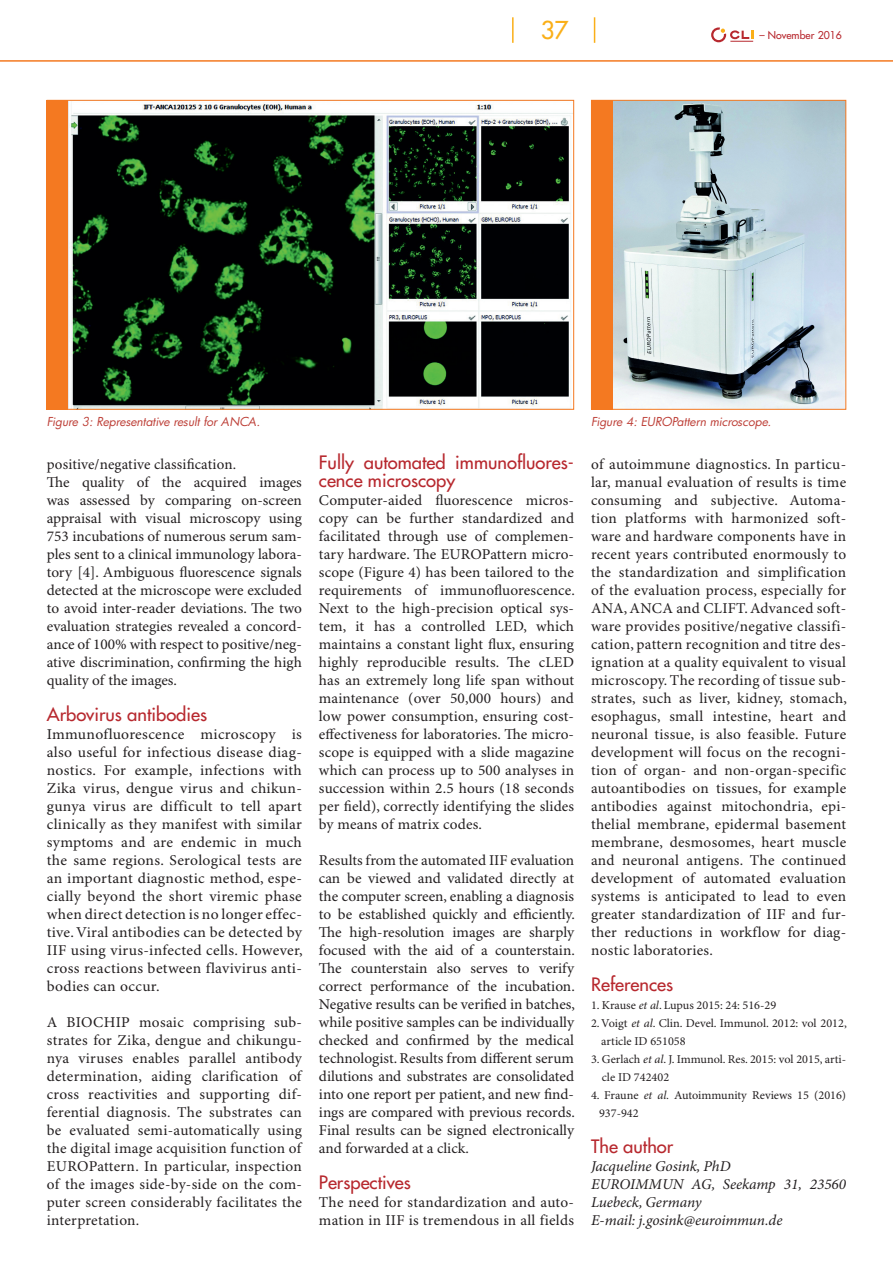
<style>
.page{position:relative;width:893px;height:1263px;background:#fff}
.page>*{position:absolute;margin:0;border:0;box-sizing:border-box;transform-origin:0 0}
.t1{font:24px "Futura";color:#faaf18}
.t2{font:18px/18px "Futura";color:#b7282e}
.t3{font:15px/18px "Minion Pro";color:#231f20;text-align:justify}
.t4{font:15px/18px "Minion Pro";color:#231f20;text-align:justify;scale:1.04 1}
.t5{font:italic 15px/18px "Minion Pro";letter-spacing:-.01em;color:#231f20}
.t6{font:15px/18px "Minion Pro";letter-spacing:.02em;color:#231f20}
.t7{font:12px/18px "Minion Pro";color:#231f20}
.t8{font:italic 12px "Futura";letter-spacing:-.005em;color:#bd3f37}
.t9{font:10.5px "Futura";color:#b7282e}
.s1{font-style:italic}
</style>
<div class="page">
<svg style="left:711px;top:27px;width:42px;height:15px"></svg>
<hr style="left:0;top:60px;width:893px;height:2px;background:#f47921">
<hr style="left:512px;top:17px;width:2px;height:26px;background:#faaf18">
<svg style="left:594px;top:17px;width:1px;height:26px"></svg>
<img style="left:70px;top:103px;width:502px;height:305px">
<div style="left:47px;top:100px;width:21px;height:309px;background:#f47921"></div>
<img style="left:612px;top:102px;width:232px;height:306px">
<div style="left:591px;top:100px;width:21px;height:309px;background:#f47921"></div>
<h1 class="t1" style="left:541px;top:18px;width:29px">37</h1>
<p class="t9" style="left:759px;top:30px;width:84px">– November 2016</p>
<p class="t8" style="left:47px;top:416px;width:215px">Figure 3: Representative result for ANCA.</p>
<p class="t8" style="left:591px;top:416px;width:182px">Figure 4: EUROPattern microscope.</p>
<p class="t3" style="left:47px;top:457px;width:257px;text-align:left">positive/negative classification.<br>The quality of the acquired images was assessed by comparing on-screen appraisal with visual microscopy using 753 incubations of numerous serum sam&shy;ples sent to a clinical immunology labora&shy;tory [4]. Ambiguous fluorescence signals detected at the microscope were excluded to avoid inter-reader deviations. The two evaluation strategies revealed a concord&shy;ance of 100% with respect to positive/neg&shy;ative discrimination, confirming the high quality of the images.</p>
<p class="t2" style="left:47px;top:707px;width:162px">Arbovirus antibodies</p>
<p class="t4" style="left:47px;top:727px;width:248px">Immunofluorescence microscopy is also useful for infectious disease diag&shy;nostics. For example, infections with Zika virus, dengue virus and chikun&shy;gunya virus are difficult to tell apart clinically as they manifest with similar symptoms and are endemic in much the same regions. Serological tests are an important diagnostic method, espe&shy;cially beyond the short viremic phase when direct detection is no longer effec&shy;tive. Viral antibodies can be detected by IIF using virus-infected cells. However, cross reactions between flavivirus anti&shy;bodies can occur.</p>
<p class="t3" style="left:47px;top:1015px;width:257px">A BIOCHIP mosaic comprising sub&shy;strates for Zika, dengue and chikungu&shy;nya viruses enables parallel antibody determination, aiding clarification of cross reactivities and supporting dif&shy;ferential diagnosis. The substrates can be evaluated semi-automatically using the digital image acquisition function of EUROPattern. In particular, inspection of the images side-by-side on the com&shy;puter screen considerably facilitates the interpretation.</p>
<p class="t2" style="left:319px;top:455px;width:257px">Fully automated immunofluores&shy;cence microscopy</p>
<p class="t3" style="left:319px;top:493px;width:257px">Computer-aided fluorescence micros&shy;copy can be further standardized and facilitated through use of complemen&shy;tary hardware. The EUROPattern micro&shy;scope (Figure 4) has been tailored to the requirements of immunofluorescence.<br>Next to the high-precision optical sys&shy;tem, it has a controlled LED, which maintains a constant light flux, ensuring highly reproducible results. The cLED has an extremely long life span without maintenance (over 50,000 hours) and low power consumption, ensuring cost&shy;effectiveness for laboratories. The micro&shy;scope is equipped with a slide magazine which can process up to 500 analyses in succession within 2.5 hours (18 seconds per field), correctly identifying the slides by means of matrix codes.</p>
<p class="t3" style="left:319px;top:853px;width:257px">Results from the automated IIF evaluation can be viewed and validated directly at the computer screen, enabling a diagnosis to be established quickly and efficiently.<br>The high-resolution images are sharply focused with the aid of a counterstain.<br>The counterstain also serves to verify correct performance of the incubation.<br>Negative results can be verified in batches, while positive samples can be individually checked and confirmed by the medical technologist. Results from different serum dilutions and substrates are consolidated into one report per patient, and new find&shy;ings are compared with previous records.<br>Final results can be signed electronically and forwarded at a click.</p>
<p class="t2" style="left:319px;top:1175px;width:94px">Perspectives</p>
<p class="t6" style="left:319px;top:1195px;width:257px">The need for standardization and auto&shy;mation in IIF is tremendous in all fields</p>
<p class="t3" style="left:591px;top:457px;width:257px">of autoimmune diagnostics. In particu&shy;lar, manual evaluation of results is time consuming and subjective. Automa&shy;tion platforms with harmonized soft&shy;ware and hardware components have in recent years contributed enormously to the standardization and simplification of the evaluation process, especially for ANA, ANCA and CLIFT. Advanced soft&shy;ware provides positive/negative classifi&shy;cation, pattern recognition and titre des&shy;ignation at a quality equivalent to visual microscopy. The recording of tissue sub&shy;strates, such as liver, kidney, stomach, esophagus, small intestine, heart and neuronal tissue, is also feasible. Future development will focus on the recogni&shy;tion of organ- and non-organ-specific autoantibodies on tissues, for example antibodies against mitochondria, epi&shy;thelial membrane, epidermal basement membrane, desmosomes, heart muscle and neuronal antigens. The continued development of automated evaluation systems is anticipated to lead to even greater standardization of IIF and fur&shy;ther reductions in workflow for diag&shy;nostic laboratories.</p>
<p class="t2" style="left:591px;top:977px;width:84px">References</p>
<p class="t7" style="left:591px;top:997px;width:187px">1. Krause <span class="s1">et al</span>. Lupus 2015: 24: 516-29</p>
<p class="t7" style="left:601px;top:1015px;width:247px;text-indent:-10px">2. Voigt <span class="s1">et al</span>. Clin. Devel. Immunol. 2012: vol 2012, article ID 651058</p>
<p class="t7" style="left:602px;top:1051px;width:246px;text-indent:-11px">3. Gerlach <span class="s1">et al</span>. J. Immunol. Res. 2015: vol 2015, arti&shy;cle ID 742402</p>
<p class="t7" style="left:599px;top:1087px;width:249px;text-indent:-8px">4. Fraune <span class="s1">et al.</span> Autoimmunity Reviews 15 (2016)<br>937-942</p>
<p class="t2" style="left:591px;top:1139px;width:84px">The author</p>
<p class="t5" style="left:591px;top:1159px;width:257px">Jacqueline Gosink, PhD<br>EUROIMMUN AG, Seekamp 31, 23560<br>Luebeck, Germany<br>E-mail: j.gosink@euroimmun.de</p>
</div>
